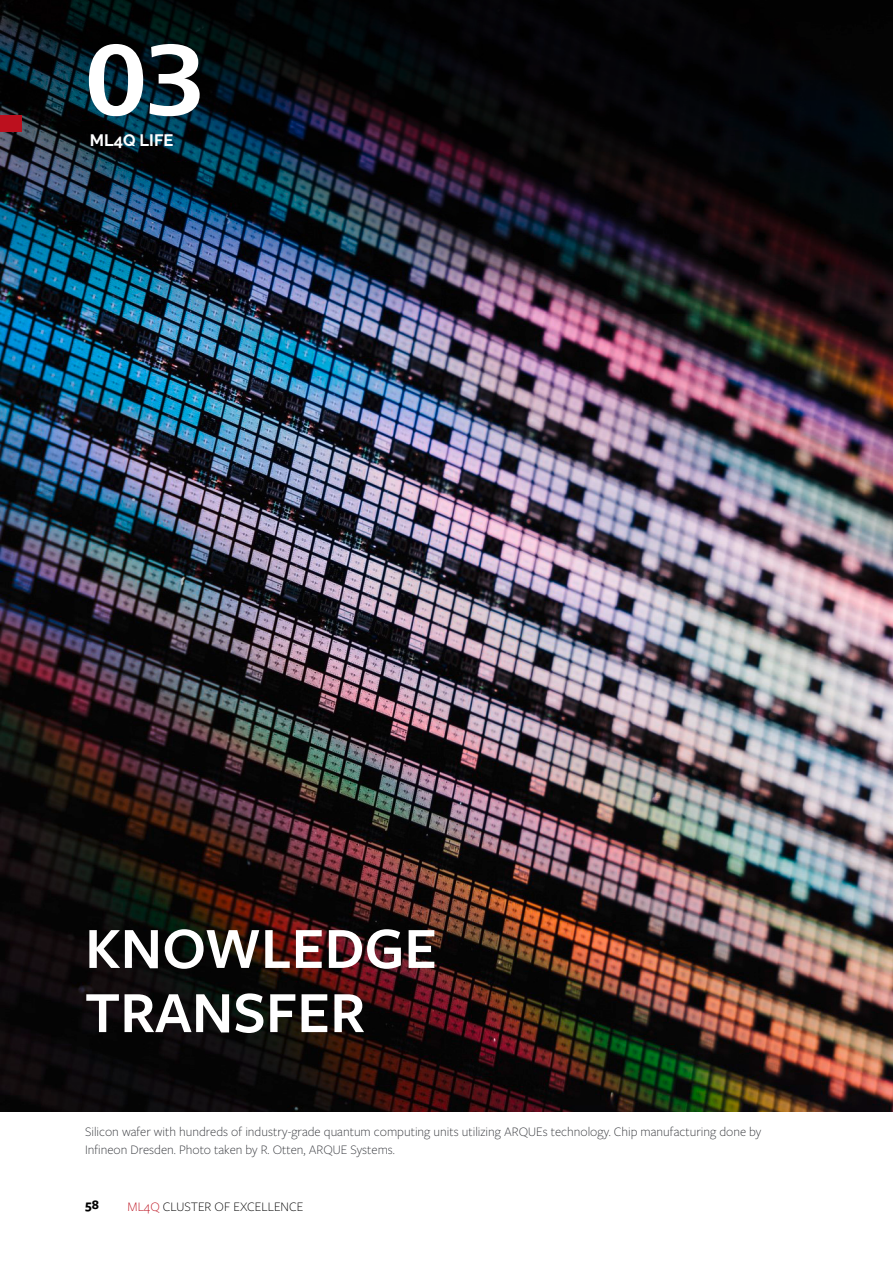
<style>
.page{position:relative;width:893px;height:1263px;background:#fff}
.page>*{position:absolute;margin:0;border:0;box-sizing:border-box;transform-origin:0 0}
.t1{font:700 105px "Frutiger Next LTW1 G";color:#fff}
.t2{font:600 60.45px/64.2px "Freight Sans Pro";color:#fff}
.t3{font:700 16.5px "Raleway";color:#fff}
.t4{font:300 13.5px/18px "Freight Sans Pro";color:#33353a}
.t5{font:300 13.5px "Freight Sans Pro";color:#000}
.t6{font:700 13.5px "Freight Sans Pro";color:#000}
.s1{color:#bc101e}
</style>
<div class="page">
<img style="left:0;top:315px;width:893px;height:797px">
<img style="left:0;top:0;width:893px;height:315px">
<div style="left:0;top:116px;width:21px;height:16px;background:#bc101e"></div>
<h1 class="t1" style="left:85px;top:20px;width:123px">03</h1>
<p class="t3" style="left:90px;top:131px;width:85px">ML4Q LIFE</p>
<h2 class="t2" style="left:85px;top:914px;width:354px">KNOWLEDGE<br>TRANSFER</h2>
<p class="t4" style="left:85px;top:1122px;width:678px">Silicon wafer with hundreds of industry-grade quantum computing units utilizing ARQUEs technology. Chip manufacturing done by<br>Infineon Dresden. Photo taken by R. Otten, ARQUE Systems.</p>
<p class="t6" style="left:85px;top:1195px;width:15px">58</p>
<p class="t5" style="left:128px;top:1197px;width:177px"><span class="s1">ML4Q</span> CLUSTER OF EXCELLENCE</p>
</div>
